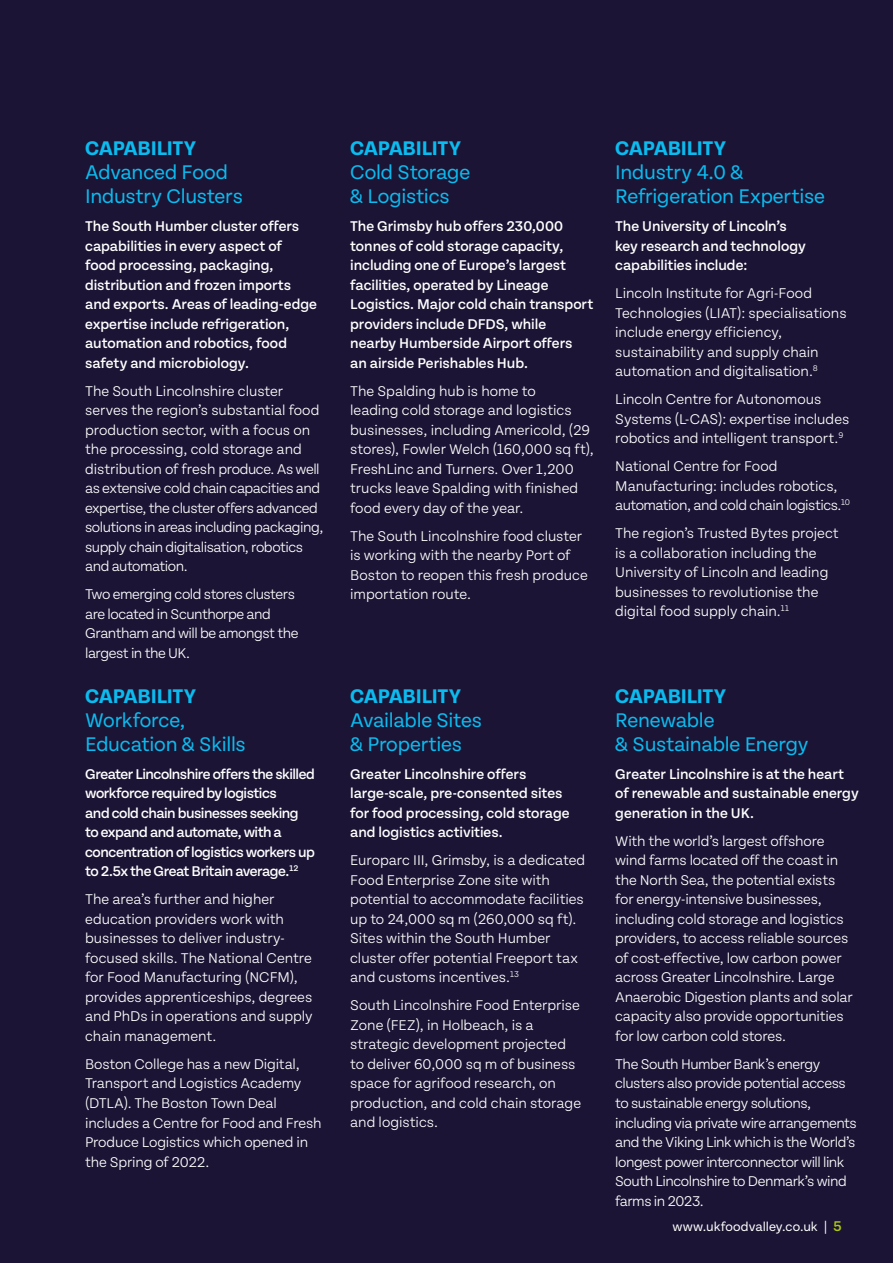
<style>
.page{position:relative;width:893px;height:1263px;background:#1b1434}
.page>*{position:absolute;margin:0;border:0;box-sizing:border-box;transform-origin:0 0}
.t1{font:21px/24px "Tenon";letter-spacing:-.01em;color:#0bbbef}
.t2{font:700 21px "Tenon";letter-spacing:-.01em;color:#0bbbef}
.t3{font:300 15px/19.5px "Tenon";letter-spacing:-.01em;color:#fff}
.t4{font:500 15px/19.5px "Tenon";letter-spacing:-.005em;color:#fff}
.t5{font:300 15px/19.5px "Tenon";letter-spacing:-.035em;color:#fff}
.t6{font:500 15px/19.5px "Tenon";letter-spacing:-.03em;color:#fff}
.t7{font:13.5px "Tenon";color:#fff}
.s1{font-weight:500;font-size:15px;color:#afca0b}
</style>
<div class="page">
<h1 class="t2" style="left:85px;top:137px;width:112px">CAPABILITY</h1>
<h1 class="t1" style="left:85px;top:160px;width:159px">Advanced Food<br>Industry Clusters</h1>
<p class="t4" style="left:85px;top:217px;width:233px">The South Humber cluster offers capabilities in every aspect of<br>food processing, packaging, distribution and frozen imports and exports. Areas of leading-edge expertise include refrigeration, automation and robotics, food safety and microbiology.</p>
<p class="t3" style="left:85px;top:381px;width:240px">The South Lincolnshire cluster serves the region’s substantial food production sector, with a focus on the processing, cold storage and distribution of fresh produce. As well as extensive cold chain capacities and expertise, the cluster offers advanced solutions in areas including packaging, supply chain digitalisation, robotics and automation.</p>
<p class="t5" style="left:85px;top:585px;width:215px">Two emerging cold stores clusters are located in Scunthorpe and<br>Grantham and will be amongst the largest in the UK.</p>
<h1 class="t2" style="left:85px;top:685px;width:112px">CAPABILITY</h1>
<h1 class="t1" style="left:85px;top:708px;width:162px">Workforce,<br>Education &amp; Skills</h1>
<p class="t6" style="left:85px;top:764px;width:231px">Greater Lincolnshire offers the skilled workforce required by logistics<br>and cold chain businesses seeking to expand and automate, with a concentration of logistics workers up to 2.5x the Great Britain average.<sup>12</sup></p>
<p class="t3" style="left:85px;top:890px;width:229px">The area’s further and higher education providers work with businesses to deliver industry&shy;focused skills. The National Centre for Food Manufacturing (NCFM), provides apprenticeships, degrees and PhDs in operations and supply chain management.</p>
<p class="t3" style="left:85px;top:1054px;width:238px">Boston College has a new Digital,<br>Transport and Logistics Academy (DTLA). The Boston Town Deal includes a Centre for Food and Fresh<br>Produce Logistics which opened in the Spring of 2022.</p>
<h1 class="t2" style="left:350px;top:137px;width:112px">CAPABILITY</h1>
<h1 class="t1" style="left:350px;top:160px;width:122px">Cold Storage &amp; Logistics</h1>
<p class="t4" style="left:350px;top:217px;width:245px">The Grimsby hub offers 230,000 tonnes of cold storage capacity, including one of Europe’s largest facilities, operated by Lineage<br>Logistics. Major cold chain transport providers include DFDS, while nearby Humberside Airport offers<br>an airside Perishables Hub.</p>
<p class="t3" style="left:350px;top:381px;width:245px">The Spalding hub is home to<br>leading cold storage and logistics businesses, including Americold, (29 stores), Fowler Welch (160,000 sq ft), FreshLinc and Turners. Over 1,200 trucks leave Spalding with finished food every day of the year.</p>
<p class="t3" style="left:350px;top:526px;width:239px">The South Lincolnshire food cluster is working with the nearby Port of<br>Boston to reopen this fresh produce importation route.</p>
<h1 class="t2" style="left:615px;top:137px;width:112px">CAPABILITY</h1>
<h1 class="t1" style="left:615px;top:160px;width:211px">Industry 4.0 &amp;<br>Refrigeration Expertise</h1>
<p class="t4" style="left:615px;top:217px;width:192px">The University of Lincoln’s key research and technology capabilities include:</p>
<p class="t3" style="left:615px;top:284px;width:233px">Lincoln Institute for Agri-Food Technologies (LIAT): specialisations include energy efficiency, sustainability and supply chain automation and digitalisation.<sup>8</sup></p>
<p class="t3" style="left:615px;top:390px;width:236px">Lincoln Centre for Autonomous<br>Systems (L-CAS): expertise includes robotics and intelligent transport.<sup>9</sup></p>
<p class="t3" style="left:615px;top:457px;width:236px">National Centre for Food<br>Manufacturing: includes robotics, automation, and cold chain logistics.<sup>10</sup></p>
<p class="t3" style="left:615px;top:524px;width:225px">The region’s Trusted Bytes project is a collaboration including the University of Lincoln and leading businesses to revolutionise the digital food supply chain.<sup>11</sup></p>
<h1 class="t2" style="left:350px;top:685px;width:112px">CAPABILITY</h1>
<h1 class="t1" style="left:350px;top:708px;width:133px">Available Sites &amp; Properties</h1>
<p class="t4" style="left:350px;top:764px;width:221px">Greater Lincolnshire offers large-scale, pre-consented sites for food processing, cold storage and logistics activities.</p>
<p class="t3" style="left:350px;top:851px;width:237px">Europarc III, Grimsby, is a dedicated Food Enterprise Zone site with potential to accommodate facilities up to 24,000 sq m (260,000 sq ft).<br>Sites within the South Humber cluster offer potential Freeport tax and customs incentives.<sup>13</sup></p>
<p class="t3" style="left:350px;top:996px;width:232px">South Lincolnshire Food Enterprise<br>Zone (FEZ), in Holbeach, is a strategic development projected to deliver 60,000 sq m of business space for agrifood research, on production, and cold chain storage and logistics.</p>
<h1 class="t2" style="left:615px;top:685px;width:112px">CAPABILITY</h1>
<h1 class="t1" style="left:615px;top:708px;width:195px">Renewable<br>&amp; Sustainable Energy</h1>
<p class="t4" style="left:615px;top:764px;width:245px">Greater Lincolnshire is at the heart of renewable and sustainable energy generation in the UK.</p>
<p class="t3" style="left:615px;top:831px;width:239px">With the world’s largest offshore wind farms located off the coast in the North Sea, the potential exists for energy-intensive businesses, including cold storage and logistics providers, to access reliable sources of cost-effective, low carbon power across Greater Lincolnshire. Large Anaerobic Digestion plants and solar capacity also provide opportunities for low carbon cold stores.</p>
<p class="t5" style="left:615px;top:1054px;width:243px">The South Humber Bank’s energy clusters also provide potential access to sustainable energy solutions, including via private wire arrangements and the Viking Link which is the World’s longest power interconnector will link South Lincolnshire to Denmark’s wind farms in 2023.</p>
<p class="t7" style="left:672px;top:1219px;width:171px">www.ukfoodvalley.co.uk | <span class="s1">5</span></p>
</div>
